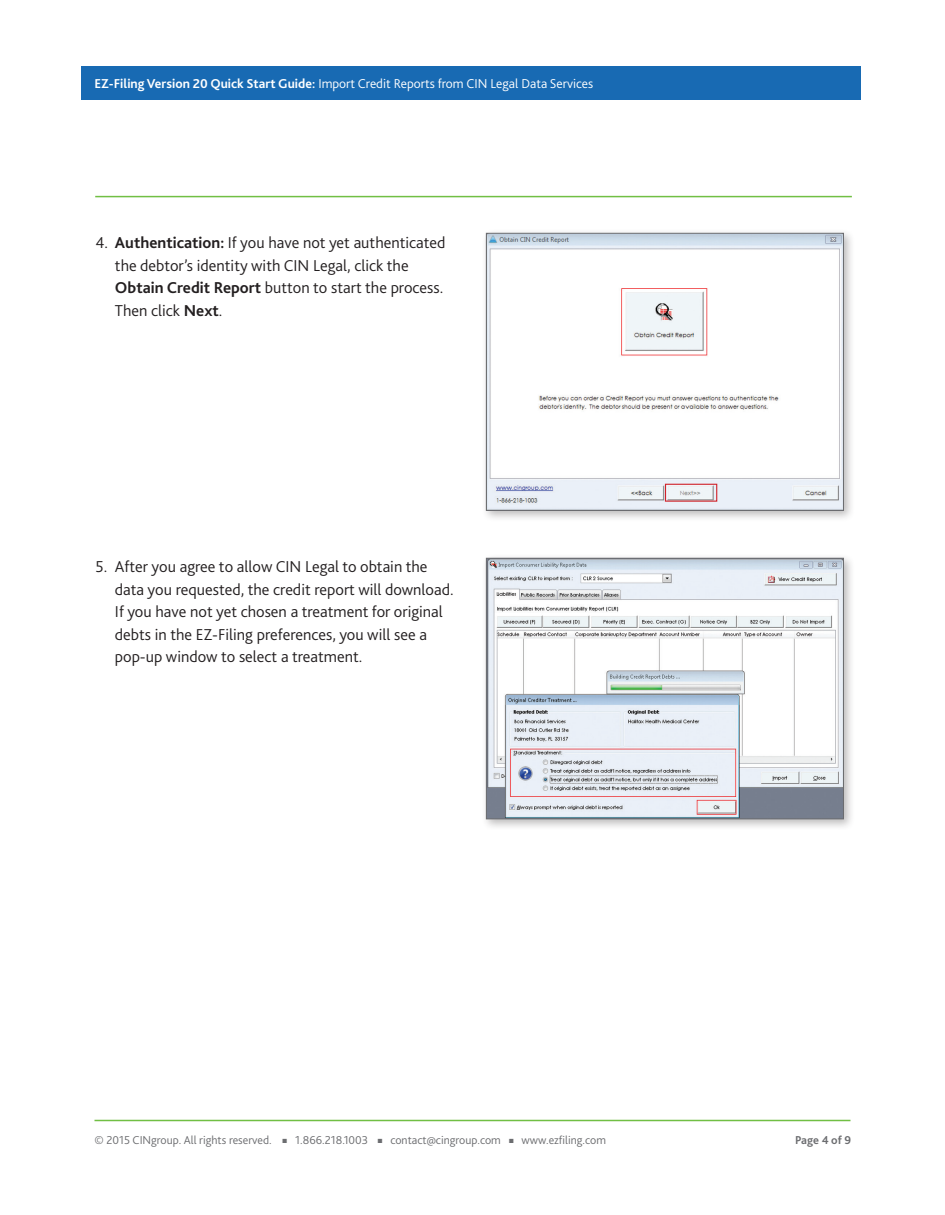
<style>
.page{position:relative;width:945px;height:1215px;background:#fff}
.page>*{position:absolute;margin:0;border:0;box-sizing:border-box;transform-origin:0 0}
.t1{font:300 16.5px/22.5px "Bliss 2";color:#231f20}
.t2{font:300 13.5px "Bliss 2";color:#fff}
.t3{font:300 12px "Bliss 2";color:#6c6d70}
.t4{font:700 12px "Bliss 2";color:#6c6d70}
.s1{font-weight:700}
</style>
<div class="page">
<hr style="left:94px;top:1120px;width:756px;height:1px;background:#71bf44">
<div style="left:82px;top:66px;width:779px;height:33px;background:#186ab3"></div>
<hr style="left:95px;top:196px;width:757px;height:1px;background:#71bf44">
<div style="left:481px;top:553px;width:374px;height:278px;background:#231f20;opacity:.3"></div>
<img style="left:488px;top:560px;width:354px;height:257px">
<div style="left:486px;top:558px;width:358px;height:261px;border:1px solid #6c6d70"></div>
<div style="left:481px;top:228px;width:374px;height:294px;background:#231f20;opacity:.3"></div>
<img style="left:488px;top:235px;width:354px;height:274px">
<div style="left:486px;top:233px;width:358px;height:278px;border:1px solid #6c6d70"></div>
<div style="left:665px;top:484px;width:52px;height:18px;border:1px solid #d1232a"></div>
<p class="t2" style="left:94px;top:75px;width:500px"><span class="s1">EZ-Filing Version 20 Quick Start Guide:</span> Import Credit Reports from CIN Legal Data Services</p>
<p class="t1" style="left:115px;top:231px;width:332px;text-indent:-20px">4. <span class="s1">Authentication:</span> If you have not yet authenticated the debtor’s identity with CIN Legal, click the <span class="s1">Obtain Credit Report</span> button to start the process.<br>Then click <span class="s1">Next</span>.</p>
<p class="t1" style="left:115px;top:555px;width:340px;text-indent:-20px">5. After you agree to allow CIN Legal to obtain the data you requested, the credit report will download.<br>If you have not yet chosen a treatment for original debts in the EZ-Filing preferences, you will see a pop-up window to select a treatment.</p>
<p class="t3" style="left:94px;top:1133px;width:513px">© 2015 CINgroup. All rights reserved. ■ 1.866.218.1003 ■ contact@cingroup.com ■ www.ezfiling.com</p>
<p class="t4" style="left:795px;top:1133px;width:58px">Page 4 of 9</p>
</div>
